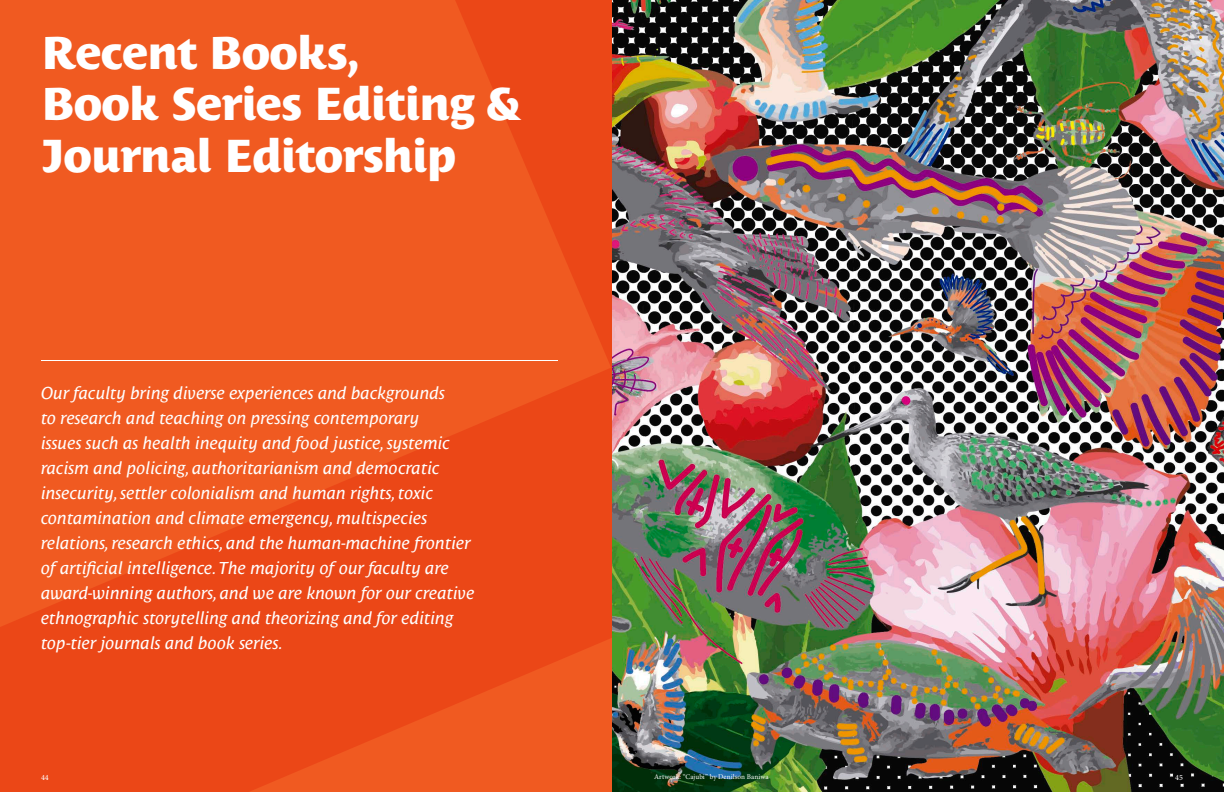
<style>
.page{position:relative;width:1224px;height:792px;background:#f05a21}
.page>*{position:absolute;margin:0;border:0;box-sizing:border-box;transform-origin:0 0}
.Chapter_Title_2nd_Le{font:800 45.6px/51.5px "Costa Std";letter-spacing:-.025em;color:#fff}
.Quote_OS_1{font:italic 17px/25px "Costa Std";letter-spacing:-.005em;color:#fff}
.t1{font:500 8px "Minion Pro";color:#fff}
.Cajubi_Credit{font:7.2px "Minion Pro";letter-spacing:.01em;color:#fff}
</style>
<div class="page">
<svg style="left:0;top:436px;width:450px;height:356px;fill:#eb4717"></svg>
<svg style="left:450px;top:0;width:163px;height:792px;fill:#eb4717"></svg>
<hr style="left:41px;top:360px;width:517px;height:1px;background:#fff">
<img style="left:613px;top:0;width:611px;height:792px">
<p class="Chapter_Title_2nd_Le" style="left:41px;top:27px;width:481px">Recent Books,<br>Book Series Editing &amp;<br>Journal Editorship</p>
<p class="Quote_OS_1" style="left:41px;top:381px;width:435px">Our faculty bring diverse experiences and backgrounds<br>to research and teaching on pressing contemporary<br>issues such as health inequity and food justice, systemic racism and policing, authoritarianism and democratic insecurity, settler colonialism and human rights, toxic contamination and climate emergency, multispecies relations, research ethics, and the human-machine frontier of artificial intelligence. The majority of our faculty are award-winning authors, and we are known for our creative ethnographic storytelling and theorizing and for editing top-tier journals and book series.</p>
<p class="t1" style="left:41px;top:772px;width:9px">44</p>
<p class="Cajubi_Credit" style="left:654px;top:772px;width:116px">Artwork: “Cajubi” by Denilson Baniwa</p>
<p class="t1" style="left:1175px;top:772px;width:9px">45</p>
</div>
